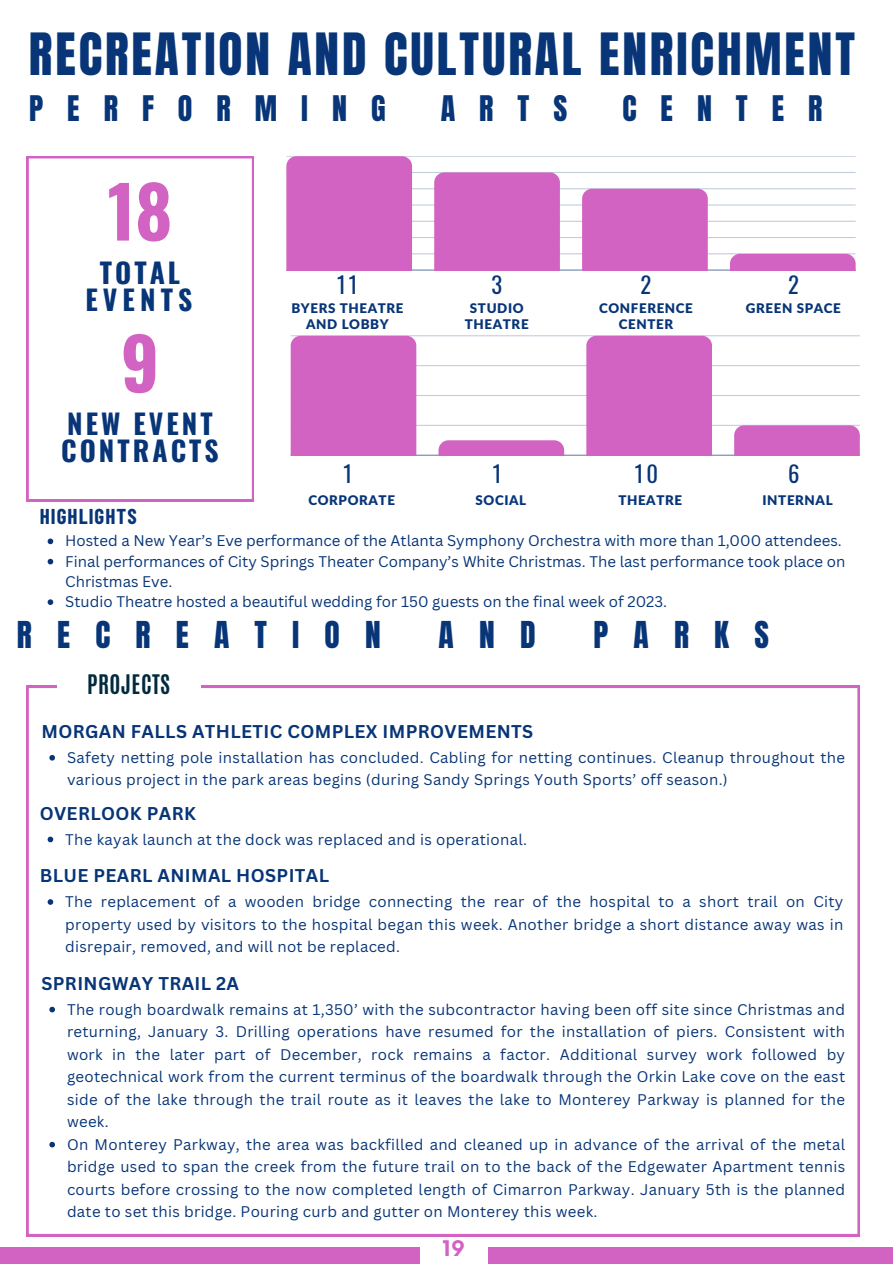
<style>
.page{position:relative;width:893px;height:1264px;background:#fff}
.page>*{position:absolute;margin:0;border:0;box-sizing:border-box;transform-origin:0 0}
.t1{font:700 71.1px "Oswald";color:#d363c3}
.t2{font:49.5px "Anton";letter-spacing:.06em;color:#073577}
.t3{font:31.5px "Anton";letter-spacing:.8em;color:#073577}
.t4{font:30px "Anton";letter-spacing:.8em;color:#073577}
.t5{font:700 27.6px "Oswald";letter-spacing:.11em;color:#073577}
.t6{font:22.5px "Oswald";color:#073577}
.t7{font:700 22.5px "Antonio";letter-spacing:.02em;color:#022a3d}
.t8{font:700 21px "Barlow Condensed";letter-spacing:.05em;color:#073577}
.t9{font:700 21px "Now";color:#d363c3}
.t10{font:700 18px "Canva Sans";letter-spacing:.02em;color:#073577}
.t11{font:15px/22.5px "Canva Sans";letter-spacing:.02em;color:#073577;text-align:justify}
.t12{font:15px/20.2px "Canva Sans";color:#073577}
.t13{font:900 13.35px/15.6px "Lato Latin";letter-spacing:.045em;color:#073577;text-align:center}
</style>
<div class="page">
<div style="left:0;top:1247px;width:892px;height:16px;background:#d363c3"></div>
<hr style="left:291px;top:425px;width:568px;height:1px;background:#073577">
<hr style="left:291px;top:395px;width:568px;height:1px;background:#073577">
<hr style="left:291px;top:365px;width:568px;height:1px;background:#073577">
<hr style="left:291px;top:336px;width:568px;height:1px;background:#073577">
<hr style="left:291px;top:454px;width:568px;height:2px;background:#073577">
<div style="left:291px;top:336px;width:125px;height:119px;background:#d363c3"></div>
<svg style="left:438px;top:440px;width:126px;height:15px;background:#d46ac5"></svg>
<div style="left:586px;top:336px;width:126px;height:119px;background:#d363c3"></div>
<div style="left:734px;top:425px;width:125px;height:30px;background:#d363c3"></div>
<div style="left:420px;top:1229px;width:67px;height:34px;background:#fff"></div>
<svg style="left:27px;top:156px;width:227px;height:345px"></svg>
<svg style="left:27px;top:685px;width:832px;height:551px"></svg>
<svg style="left:57px;top:685px;width:143px;height:29px"></svg>
<hr style="left:286px;top:253px;width:569px;height:1px;background:#073577">
<hr style="left:286px;top:237px;width:569px;height:1px;background:#073577">
<hr style="left:286px;top:221px;width:569px;height:1px;background:#073577">
<hr style="left:286px;top:204px;width:569px;height:1px;background:#073577">
<hr style="left:286px;top:188px;width:569px;height:1px;background:#073577">
<hr style="left:286px;top:172px;width:569px;height:1px;background:#073577">
<hr style="left:286px;top:156px;width:569px;height:1px;background:#073577">
<hr style="left:286px;top:269px;width:569px;height:2px;background:#073577">
<div style="left:286px;top:156px;width:126px;height:114px;background:#d363c3"></div>
<div style="left:434px;top:172px;width:126px;height:98px;background:#d363c3"></div>
<div style="left:582px;top:189px;width:125px;height:81px;background:#d363c3"></div>
<div style="left:730px;top:254px;width:125px;height:16px;background:#d363c3"></div>
<svg style="left:48px;top:538px;width:5px;height:6px"></svg>
<svg style="left:48px;top:559px;width:5px;height:5px"></svg>
<svg style="left:48px;top:599px;width:5px;height:6px"></svg>
<svg style="left:49px;top:755px;width:6px;height:5px"></svg>
<svg style="left:49px;top:1006px;width:6px;height:6px"></svg>
<svg style="left:49px;top:1141px;width:6px;height:6px"></svg>
<svg style="left:48px;top:836px;width:5px;height:6px"></svg>
<svg style="left:48px;top:899px;width:5px;height:5px"></svg>
<p class="t2" style="left:29px;top:19px;width:827px">RECREATION AND CULTURAL ENRICHMENT</p>
<p class="t4" style="left:29px;top:87px;width:358px">PERFORMING</p>
<p class="t4" style="left:440px;top:87px;width:128px">ARTS</p>
<p class="t4" style="left:622px;top:87px;width:202px">CENTER</p>
<p class="t1" style="left:108px;top:156px;width:66px">18</p>
<p class="t5" style="left:100px;top:251px;width:82px">TOTAL</p>
<p class="t5" style="left:85px;top:278px;width:109px">EVENTS</p>
<p class="t1" style="left:121px;top:307px;width:40px">9</p>
<p class="t5" style="left:67px;top:402px;width:147px">NEW EVENT</p>
<p class="t5" style="left:61px;top:429px;width:159px">CONTRACTS</p>
<p class="t6" style="left:337px;top:267px;width:22px">11</p>
<p class="t6" style="left:491px;top:267px;width:12px">3</p>
<p class="t6" style="left:640px;top:267px;width:12px">2</p>
<p class="t6" style="left:788px;top:267px;width:12px">2</p>
<p class="t13" style="left:291px;top:301px;width:114px">BYERS THEATRE</p>
<p class="t13" style="left:306px;top:317px;width:84px">AND LOBBY</p>
<p class="t13" style="left:599px;top:301px;width:95px">CONFERENCE<br>CENTER</p>
<p class="t13" style="left:745px;top:301px;width:96px">GREEN SPACE</p>
<p class="t13" style="left:470px;top:301px;width:55px">STUDIO</p>
<p class="t13" style="left:465px;top:317px;width:65px">THEATRE</p>
<p class="t6" style="left:343px;top:456px;width:10px">1</p>
<p class="t6" style="left:493px;top:456px;width:10px">1</p>
<p class="t6" style="left:635px;top:456px;width:25px">10</p>
<p class="t6" style="left:788px;top:456px;width:13px">6</p>
<p class="t13" style="left:308px;top:493px;width:88px">CORPORATE</p>
<p class="t13" style="left:475px;top:493px;width:52px">SOCIAL</p>
<p class="t13" style="left:618px;top:493px;width:65px">THEATRE</p>
<p class="t13" style="left:762px;top:493px;width:72px">INTERNAL</p>
<p class="t8" style="left:40px;top:503px;width:99px">HIGHLIGHTS</p>
<p class="t12" style="left:65px;top:530px;width:778px">Hosted a New Year’s Eve performance of the Atlanta Symphony Orchestra with more than 1,000 attendees.</p>
<p class="t12" style="left:65px;top:550px;width:781px">Final performances of City Springs Theater Company’s White Christmas. The last performance took place on<br>Christmas Eve.</p>
<p class="t12" style="left:65px;top:591px;width:603px">Studio Theatre hosted a beautiful wedding for 150 guests on the final week of 2023.</p>
<p class="t3" style="left:17px;top:612px;width:365px">RECREATION</p>
<p class="t3" style="left:438px;top:612px;width:98px">AND</p>
<p class="t3" style="left:593px;top:612px;width:177px">PARKS</p>
<p class="t7" style="left:87px;top:668px;width:84px">PROJECTS</p>
<p class="t10" style="left:41px;top:718px;width:493px">MORGAN FALLS ATHLETIC COMPLEX IMPROVEMENTS</p>
<p class="t11" style="left:67px;top:745px;width:779px">Safety netting pole installation has concluded. Cabling for netting continues. Cleanup throughout the various project in the park areas begins (during Sandy Springs Youth Sports’ off season.)</p>
<p class="t10" style="left:40px;top:800px;width:158px">OVERLOOK PARK</p>
<p class="t11" style="left:65px;top:827px;width:463px">The kayak launch at the dock was replaced and is operational.</p>
<p class="t10" style="left:40px;top:863px;width:291px">BLUE PEARL ANIMAL HOSPITAL</p>
<p class="t11" style="left:65px;top:890px;width:779px">The replacement of a wooden bridge connecting the rear of the hospital to a short trail on City property used by visitors to the hospital began this week. Another bridge a short distance away was in disrepair, removed, and will not be replaced.</p>
<p class="t10" style="left:41px;top:970px;width:199px">SPRINGWAY TRAIL 2A</p>
<p class="t11" style="left:67px;top:997px;width:779px">The rough boardwalk remains at 1,350’ with the subcontractor having been off site since Christmas and returning, January 3. Drilling operations have resumed for the installation of piers. Consistent with work in the later part of December, rock remains a factor. Additional survey work followed by geotechnical work from the current terminus of the boardwalk through the Orkin Lake cove on the east side of the lake through the trail route as it leaves the lake to Monterey Parkway is planned for the week.</p>
<p class="t11" style="left:67px;top:1132px;width:779px">On Monterey Parkway, the area was backfilled and cleaned up in advance of the arrival of the metal bridge used to span the creek from the future trail on to the back of the Edgewater Apartment tennis courts before crossing to the now completed length of Cimarron Parkway. January 5th is the planned date to set this bridge. Pouring curb and gutter on Monterey this week.</p>
<p class="t9" style="left:442px;top:1237px;width:24px">19</p>
</div>
